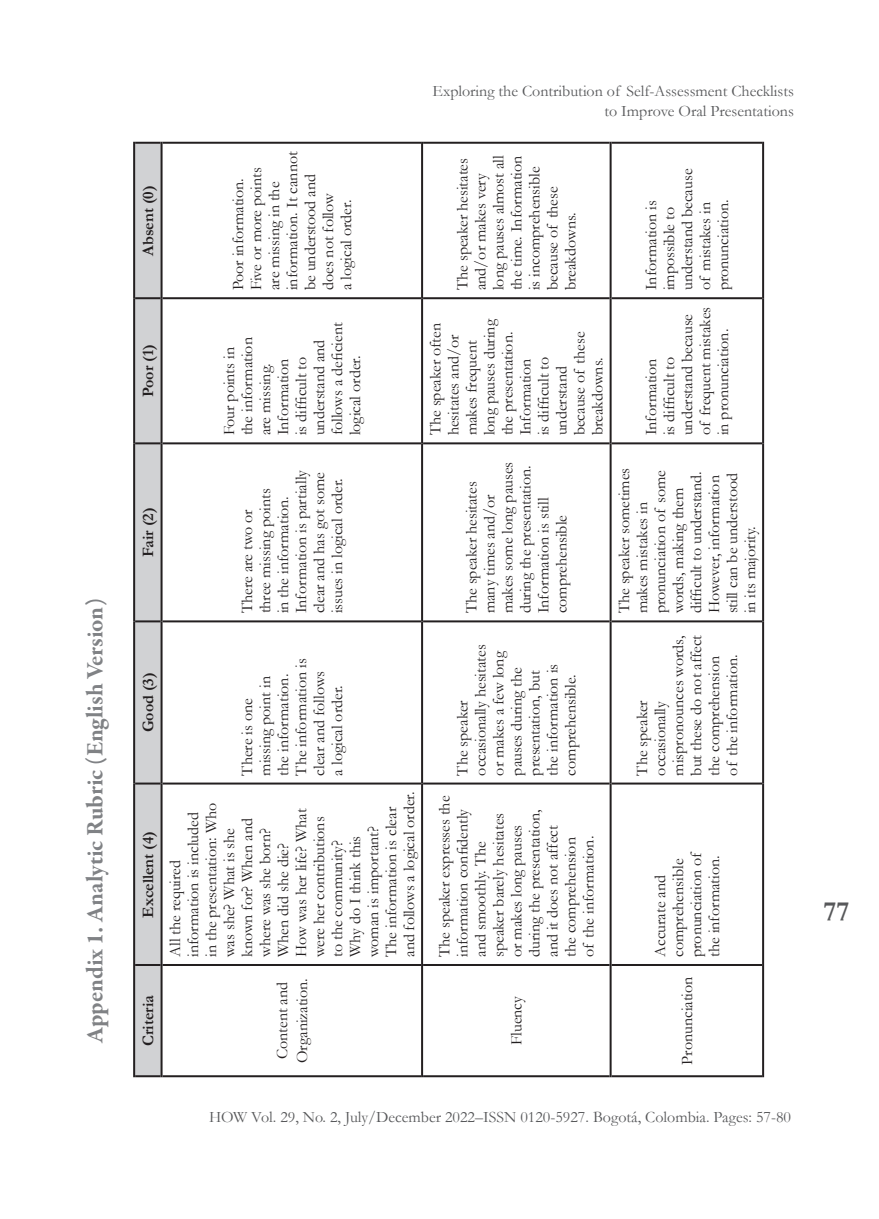
<style>
.page{position:relative;width:879px;height:1219px;background:#fff}
.page>*{position:absolute;margin:0;border:0;box-sizing:border-box;transform-origin:0 0}
.t1{font:700 28px "Garamond";color:#57585a}
.t2{font:700 24px "Garamond Premr Pro";letter-spacing:-.005em;color:#808285}
.t3{font:16px/18px "Garamond";color:#231f20}
.t4{font:16px/20px "Garamond";color:#57585a;text-align:right}
.t5{font:700 16px "Garamond";color:#231f20}
</style>
<div class="page">
<svg style="left:135px;top:144px;width:26px;height:931px;background:#cccdcf"></svg>
<hr style="left:133px;top:965px;width:2px;height:112px;background:#231f20">
<hr style="left:135px;top:1075px;width:26px;height:2px;background:#231f20">
<hr style="left:133px;top:783px;width:2px;height:182px;background:#231f20">
<hr style="left:135px;top:964px;width:26px;height:2px;background:#231f20">
<hr style="left:133px;top:621px;width:2px;height:162px;background:#231f20">
<hr style="left:135px;top:782px;width:26px;height:2px;background:#231f20">
<hr style="left:133px;top:443px;width:2px;height:178px;background:#231f20">
<hr style="left:135px;top:620px;width:26px;height:2px;background:#231f20">
<hr style="left:133px;top:298px;width:2px;height:145px;background:#231f20">
<hr style="left:135px;top:442px;width:26px;height:2px;background:#231f20">
<hr style="left:133px;top:142px;width:2px;height:156px;background:#231f20">
<hr style="left:135px;top:297px;width:26px;height:2px;background:#231f20">
<hr style="left:135px;top:142px;width:26px;height:2px;background:#231f20">
<hr style="left:161px;top:965px;width:2px;height:112px;background:#231f20">
<hr style="left:163px;top:1075px;width:258px;height:2px;background:#231f20">
<hr style="left:161px;top:783px;width:2px;height:182px;background:#231f20">
<hr style="left:163px;top:964px;width:258px;height:2px;background:#231f20">
<hr style="left:161px;top:621px;width:2px;height:162px;background:#231f20">
<hr style="left:163px;top:782px;width:258px;height:2px;background:#231f20">
<hr style="left:161px;top:443px;width:2px;height:178px;background:#231f20">
<hr style="left:163px;top:620px;width:258px;height:2px;background:#231f20">
<hr style="left:161px;top:298px;width:2px;height:145px;background:#231f20">
<hr style="left:163px;top:442px;width:258px;height:2px;background:#231f20">
<hr style="left:161px;top:142px;width:2px;height:156px;background:#231f20">
<hr style="left:163px;top:297px;width:258px;height:2px;background:#231f20">
<hr style="left:163px;top:142px;width:258px;height:2px;background:#231f20">
<hr style="left:421px;top:965px;width:2px;height:112px;background:#231f20">
<hr style="left:423px;top:1075px;width:186px;height:2px;background:#231f20">
<hr style="left:421px;top:783px;width:2px;height:182px;background:#231f20">
<hr style="left:423px;top:964px;width:186px;height:2px;background:#231f20">
<hr style="left:421px;top:621px;width:2px;height:162px;background:#231f20">
<hr style="left:423px;top:782px;width:186px;height:2px;background:#231f20">
<hr style="left:421px;top:443px;width:2px;height:178px;background:#231f20">
<hr style="left:423px;top:620px;width:186px;height:2px;background:#231f20">
<hr style="left:421px;top:298px;width:2px;height:145px;background:#231f20">
<hr style="left:423px;top:442px;width:186px;height:2px;background:#231f20">
<hr style="left:421px;top:142px;width:2px;height:156px;background:#231f20">
<hr style="left:423px;top:297px;width:186px;height:2px;background:#231f20">
<hr style="left:423px;top:142px;width:186px;height:2px;background:#231f20">
<hr style="left:609px;top:965px;width:2px;height:112px;background:#231f20">
<hr style="left:611px;top:1075px;width:151px;height:2px;background:#231f20">
<hr style="left:609px;top:783px;width:2px;height:182px;background:#231f20">
<hr style="left:611px;top:964px;width:151px;height:2px;background:#231f20">
<hr style="left:609px;top:621px;width:2px;height:162px;background:#231f20">
<hr style="left:611px;top:782px;width:151px;height:2px;background:#231f20">
<hr style="left:609px;top:443px;width:2px;height:178px;background:#231f20">
<hr style="left:611px;top:620px;width:151px;height:2px;background:#231f20">
<hr style="left:609px;top:298px;width:2px;height:145px;background:#231f20">
<hr style="left:611px;top:442px;width:151px;height:2px;background:#231f20">
<hr style="left:609px;top:142px;width:2px;height:156px;background:#231f20">
<hr style="left:611px;top:297px;width:151px;height:2px;background:#231f20">
<hr style="left:611px;top:142px;width:151px;height:2px;background:#231f20">
<hr style="left:762px;top:965px;width:2px;height:112px;background:#231f20">
<hr style="left:762px;top:783px;width:2px;height:182px;background:#231f20">
<hr style="left:762px;top:621px;width:2px;height:162px;background:#231f20">
<hr style="left:762px;top:443px;width:2px;height:178px;background:#231f20">
<hr style="left:762px;top:298px;width:2px;height:145px;background:#231f20">
<hr style="left:762px;top:142px;width:2px;height:156px;background:#231f20">
<h2 class="t2" style="left:80px;top:1043px;width:446px;rotate:-90deg">Appendix 1. Analytic Rubric (English Version)</h2>
<p class="t4" style="left:432px;top:80px;width:363px">Exploring the Contribution of Self-Assessment Checklists to Improve Oral Presentations</p>
<p class="t5" style="left:137px;top:256px;width:72px;rotate:-90deg">Absent (0)</p>
<p class="t5" style="left:137px;top:397px;width:55px;rotate:-90deg">Poor (1)</p>
<p class="t5" style="left:137px;top:557px;width:51px;rotate:-90deg">Fair (2)</p>
<p class="t3" style="left:229px;top:290px;width:140px;rotate:-90deg">Poor information.<br>Five or more points are missing in the information. It cannot be understood and does not follow<br>a logical order.</p>
<p class="t3" style="left:220px;top:435px;width:114px;rotate:-90deg">Four points in<br>the information are missing.<br>Information<br>is difficult to understand and follows a deficient logical order.</p>
<p class="t3" style="left:238px;top:613px;width:145px;rotate:-90deg">There are two or<br>three missing points<br>in the information.<br>Information is partially clear and has got some issues in logical order.</p>
<p class="t3" style="left:453px;top:290px;width:136px;rotate:-90deg">The speaker hesitates and/or makes very long pauses almost all the time. Information is incomprehensible because of these breakdowns.</p>
<p class="t3" style="left:426px;top:435px;width:118px;rotate:-90deg">The speaker often hesitates and/or makes frequent long pauses during the presentation.<br>Information<br>is difficult to understand because of these breakdowns.</p>
<p class="t3" style="left:462px;top:613px;width:153px;rotate:-90deg">The speaker hesitates many times and/or makes some long pauses during the presentation.<br>Information is still comprehensible</p>
<p class="t5" style="left:137px;top:732px;width:61px;rotate:-90deg">Good (3)</p>
<p class="t5" style="left:137px;top:917px;width:88px;rotate:-90deg">Excellent (4)</p>
<p class="t5" style="left:137px;top:1046px;width:53px;rotate:-90deg">Criteria</p>
<p class="t3" style="left:238px;top:775px;width:118px;rotate:-90deg">There is one missing point in the information.<br>The information is clear and follows<br>a logical order.</p>
<p class="t3" style="left:166px;top:957px;width:167px;rotate:-90deg">All the required information is included<br>in the presentation: Who was she? What is she known for? When and where was she born?<br>When did she die?<br>How was her life? What were her contributions<br>to the community?<br>Why do I think this woman is important?<br>The information is clear and follows a logical order.</p>
<p class="t3" style="left:272px;top:1063px;width:87px;line-height:20px;rotate:-90deg">Content and<br>Organization.</p>
<p class="t3" style="left:453px;top:775px;width:133px;rotate:-90deg">The speaker occasionally hesitates or makes a few long pauses during the presentation, but<br>the information is comprehensible.</p>
<p class="t3" style="left:435px;top:957px;width:163px;rotate:-90deg">The speaker expresses the information confidently and smoothly. The speaker barely hesitates or makes long pauses during the presentation, and it does not affect<br>the comprehension<br>of the information.</p>
<p class="t3" style="left:507px;top:1045px;width:50px;rotate:-90deg">Fluency</p>
<p class="t3" style="left:641px;top:290px;width:123px;rotate:-90deg">Information is impossible to understand because of mistakes in pronunciation.</p>
<p class="t3" style="left:641px;top:435px;width:130px;rotate:-90deg">Information<br>is difficult to understand because of frequent mistakes in pronunciation.</p>
<p class="t3" style="left:614px;top:613px;width:147px;rotate:-90deg">The speaker sometimes makes mistakes in pronunciation of some words, making them difficult to understand.<br>However, information still can be understood in its majority.</p>
<p class="t3" style="left:632px;top:775px;width:142px;rotate:-90deg">The speaker occasionally mispronounces words, but these do not affect the comprehension<br>of the information.</p>
<p class="t3" style="left:650px;top:957px;width:107px;rotate:-90deg">Accurate and comprehensible pronunciation of the information.</p>
<p class="t3" style="left:677px;top:1065px;width:89px;rotate:-90deg">Pronunciation</p>
<p class="t4" style="left:209px;top:1106px;width:583px">HOW Vol. 29, No. 2, July/December 2022–ISSN 0120-5927. Bogotá, Colombia. Pages: 57-80</p>
<h1 class="t1" style="left:823px;top:892px;width:28px">77</h1>
</div>
